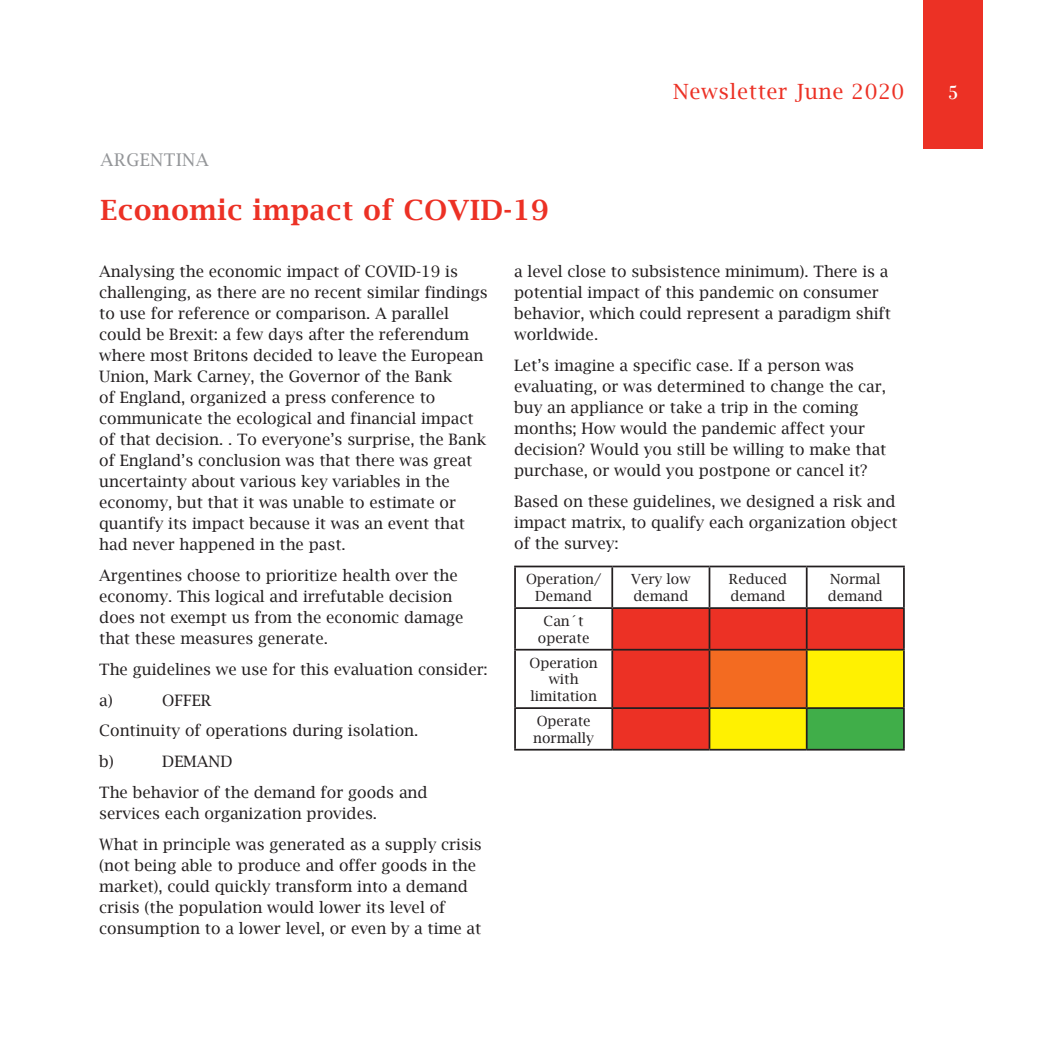
<style>
.page{position:relative;width:1042px;height:1042px;background:#fff}
.page>*{position:absolute;margin:0;border:0;box-sizing:border-box;transform-origin:0 0}
.t1{font:600 28px "Lucida Bright";letter-spacing:.03em;color:#ec3125}
.t2{font:21px "Lucida Bright";letter-spacing:.03em;color:#ec3125}
.t3{font:21px "Bodoni";color:#fff}
.t4{font:17.5px "Lucida Bright";letter-spacing:.03em;color:#939598}
.t5{font:15.75px/21px "Lucida Bright";color:#231f20}
.t6{font:14px/16.8px "Lucida Bright";color:#231f20}
</style>
<div class="page">
<div style="left:923px;top:0;width:60px;height:149px;background:#ec3125"></div>
<svg style="left:613px;top:609px;width:290px;height:140px;background:#ef6b1b"></svg>
<div style="left:807px;top:708px;width:97px;height:42px;background:#40ae49"></div>
<hr style="left:514px;top:565px;width:98px;height:2px;background:#231f20">
<hr style="left:514px;top:567px;width:2px;height:40px;background:#231f20">
<hr style="left:612px;top:565px;width:97px;height:2px;background:#231f20">
<hr style="left:611px;top:567px;width:2px;height:40px;background:#231f20">
<hr style="left:709px;top:565px;width:98px;height:2px;background:#231f20">
<hr style="left:708px;top:567px;width:2px;height:40px;background:#231f20">
<hr style="left:807px;top:565px;width:98px;height:2px;background:#231f20">
<hr style="left:806px;top:567px;width:1px;height:40px;background:#231f20">
<hr style="left:903px;top:567px;width:2px;height:40px;background:#231f20">
<hr style="left:514px;top:607px;width:98px;height:2px;background:#231f20">
<hr style="left:514px;top:609px;width:2px;height:40px;background:#231f20">
<hr style="left:612px;top:607px;width:97px;height:2px;background:#231f20">
<hr style="left:611px;top:609px;width:2px;height:40px;background:#231f20">
<hr style="left:709px;top:607px;width:98px;height:2px;background:#231f20">
<hr style="left:708px;top:609px;width:2px;height:40px;background:#231f20">
<hr style="left:807px;top:607px;width:98px;height:2px;background:#231f20">
<hr style="left:806px;top:609px;width:1px;height:40px;background:#231f20">
<hr style="left:903px;top:609px;width:2px;height:40px;background:#231f20">
<hr style="left:514px;top:649px;width:98px;height:1px;background:#231f20">
<hr style="left:514px;top:650px;width:2px;height:57px;background:#231f20">
<hr style="left:612px;top:649px;width:97px;height:1px;background:#231f20">
<hr style="left:611px;top:650px;width:2px;height:57px;background:#231f20">
<hr style="left:709px;top:649px;width:98px;height:1px;background:#231f20">
<hr style="left:708px;top:650px;width:2px;height:57px;background:#231f20">
<hr style="left:807px;top:649px;width:98px;height:1px;background:#231f20">
<hr style="left:806px;top:650px;width:1px;height:57px;background:#231f20">
<hr style="left:903px;top:650px;width:2px;height:57px;background:#231f20">
<hr style="left:514px;top:707px;width:98px;height:2px;background:#231f20">
<hr style="left:514px;top:709px;width:2px;height:40px;background:#231f20">
<hr style="left:612px;top:707px;width:97px;height:2px;background:#231f20">
<hr style="left:611px;top:709px;width:2px;height:40px;background:#231f20">
<hr style="left:709px;top:707px;width:98px;height:2px;background:#231f20">
<hr style="left:708px;top:709px;width:2px;height:40px;background:#231f20">
<hr style="left:807px;top:707px;width:98px;height:2px;background:#231f20">
<hr style="left:806px;top:709px;width:1px;height:40px;background:#231f20">
<hr style="left:903px;top:709px;width:2px;height:40px;background:#231f20">
<hr style="left:514px;top:749px;width:98px;height:1px;background:#231f20">
<hr style="left:612px;top:749px;width:97px;height:1px;background:#231f20">
<hr style="left:709px;top:749px;width:98px;height:1px;background:#231f20">
<hr style="left:807px;top:749px;width:98px;height:1px;background:#231f20">
<p class="t4" style="left:100px;top:150px;width:110px">ARGENTINA</p>
<h2 class="t2" style="left:673px;top:80px;width:233px">Newsletter June 2020</h2>
<h2 class="t3" style="left:948px;top:80px;width:12px">5</h2>
<h1 class="t1" style="left:100px;top:194px;width:449px">Economic impact of COVID-19</h1>
<p class="t5" style="left:99px;top:261px;width:390px">Analysing the economic impact of COVID-19 is challenging, as there are no recent similar findings to use for reference or comparison. A parallel could be Brexit: a few days after the referendum where most Britons decided to leave the European Union, Mark Carney, the Governor of the Bank<br>of England, organized a press conference to communicate the ecological and financial impact of that decision. . To everyone’s surprise, the Bank of England’s conclusion was that there was great uncertainty about various key variables in the economy, but that it was unable to estimate or quantify its impact because it was an event that had never happened in the past.</p>
<p class="t5" style="left:99px;top:564px;width:366px">Argentines choose to prioritize health over the economy. This logical and irrefutable decision does not exempt us from the economic damage that these measures generate.</p>
<p class="t5" style="left:99px;top:653px;width:390px;line-height:31px">The guidelines we use for this evaluation consider: a)</p>
<p class="t5" style="left:514px;top:261px;width:378px">a level close to subsistence minimum). There is a potential impact of this pandemic on consumer behavior, which could represent a paradigm shift worldwide.</p>
<p class="t5" style="left:514px;top:354px;width:374px">Let’s imagine a specific case. If a person was evaluating, or was determined to change the car, buy an appliance or take a trip in the coming months; How would the pandemic affect your decision? Would you still be willing to make that purchase, or would you postpone or cancel it?</p>
<p class="t5" style="left:514px;top:490px;width:385px">Based on these guidelines, we designed a risk and impact matrix, to qualify each organization object of the survey:</p>
<p class="t6" style="left:526px;top:571px;width:77px;text-align:center">Operation/<br>Demand</p>
<p class="t6" style="left:631px;top:571px;width:61px">Very low demand</p>
<p class="t6" style="left:729px;top:571px;width:60px">Reduced demand</p>
<p class="t6" style="left:828px;top:571px;width:57px">Normal demand</p>
<p class="t6" style="left:538px;top:612px;width:53px;text-align:center">Can´t operate</p>
<p class="t6" style="left:529px;top:654px;width:70px;text-align:center">Operation with limitation</p>
<p class="t6" style="left:533px;top:712px;width:62px">Operate normally</p>
<p class="t5" style="left:99px;top:684px;width:321px;line-height:31px;text-indent:63px">OFFER<br>Continuity of operations during isolation. b)</p>
<p class="t5" style="left:99px;top:746px;width:330px;line-height:31px;text-indent:63px">DEMAND<br>The behavior of the demand for goods and</p>
<p class="t5" style="left:99px;top:798px;width:384px;line-height:31px">services each organization provides.<br>What in principle was generated as a supply crisis</p>
<p class="t5" style="left:99px;top:855px;width:383px">(not being able to produce and offer goods in the market), could quickly transform into a demand crisis (the population would lower its level of consumption to a lower level, or even by a time at</p>
</div>
